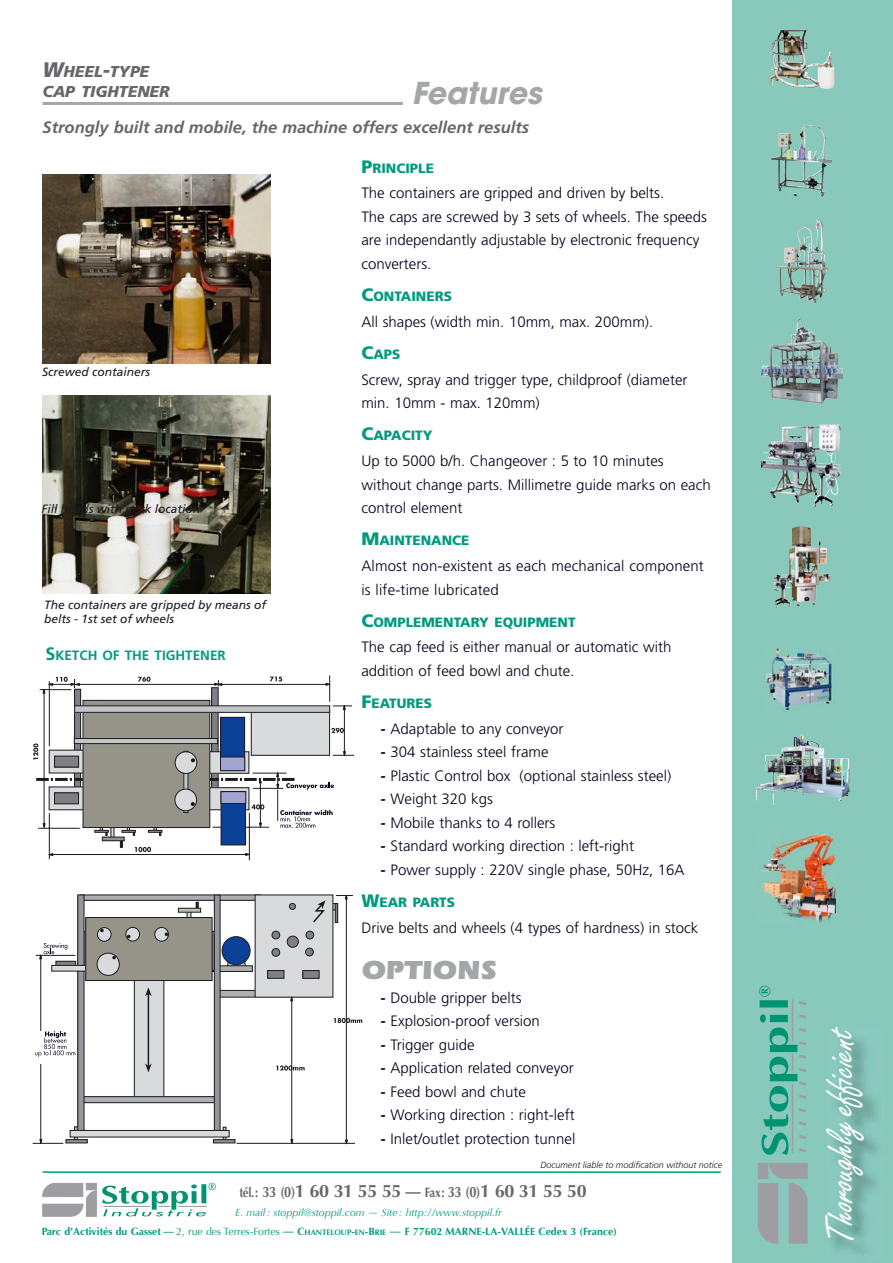
<style>
.page{position:relative;width:893px;height:1263px;background:#fff}
.page>*{position:absolute;margin:0;border:0;box-sizing:border-box;transform-origin:0 0}
.t1{font:39px "Freestyle Script";color:#fff}
.t2{font:italic 700 30px "Avant Garde";color:#a5a6a9}
.t3{font:900 27px "Itc Eras";color:#a5a6a9}
.t4{font:700 18px "Optima";letter-spacing:-.025em;color:#68676c}
.t5{font:italic 700 16.5px "Frutiger";color:#67666b}
.t6{font:italic 900 15.75px/20px "Frutiger";color:#67666b}
.t7{font:300 15px/23.5px "Frutiger";color:#00011a}
.t8{font:900 13.5px "Frutiger";color:#009a7f}
.t9{font:700 13.5px "Frutiger";color:#009a7f}
.t10{font:italic 12px/14.4px "Frutiger";color:#1b1c20}
.t11{font:700 10.5px/18.3px "Optima";color:#009a7f}
.t12{font:italic 300 9px "Frutiger";color:#1b1c20}
.s1{font-size:21px}
.s2{font-size:18px}
.s3{font-weight:700;font-style:italic}
.s4{font-size:13.5px}
.s5{font-size:15px}
.s6{font-weight:400;font-style:italic}
.s7{font-family:"Futura";font-weight:400;font-stretch:condensed}
.s8{font-weight:400}
.s9{font-family:"Eurostile";font-weight:400}
.s10{font-size:7.8px}
</style>
<div class="page">
<div style="left:732px;top:0;width:161px;height:1263px;background:#88c9bc"></div>
<img style="left:794px;top:526px;width:36px;height:80px">
<img style="left:772px;top:41px;width:57px;height:44px">
<img style="left:783px;top:734px;width:68px;height:67px">
<img style="left:765px;top:646px;width:68px;height:66px">
<img style="left:758px;top:833px;width:77px;height:90px">
<img style="left:761px;top:319px;width:82px;height:88px">
<img style="left:778px;top:125px;width:54px;height:65px">
<img style="left:775px;top:219px;width:54px;height:85px">
<img style="left:777px;top:428px;width:60px;height:68px">
<hr style="left:43px;top:1171px;width:678px;height:2px;background:#009a7f">
<hr style="left:792px;top:999px;width:1px;height:43px;background:#9e9ea2">
<svg style="left:758px;top:1163px;width:49px;height:80px"></svg>
<svg style="left:760px;top:1014px;width:46px;height:141px"></svg>
<svg style="left:799px;top:1001px;width:7px;height:4px"></svg>
<hr style="left:43px;top:102px;width:360px;height:3px;background:#a5a6a9">
<svg style="left:42px;top:1183px;width:174px;height:33px"></svg>
<img style="left:43px;top:395px;width:228px;height:198px">
<img style="left:43px;top:174px;width:228px;height:190px">
<svg style="left:33px;top:675px;width:321px;height:185px"></svg>
<svg style="left:32px;top:895px;width:323px;height:249px"></svg>
<svg style="left:39px;top:1139px;width:4px;height:5px"></svg>
<hr style="left:346px;top:895px;width:1px;height:248px;background:#1b1c20">
<svg style="left:344px;top:894px;width:4px;height:5px"></svg>
<svg style="left:345px;top:1139px;width:3px;height:5px"></svg>
<hr style="left:291px;top:997px;width:1px;height:146px;background:#1b1c20">
<svg style="left:290px;top:1139px;width:4px;height:5px"></svg>
<svg style="left:39px;top:943px;width:28px;height:16px"></svg>
<div style="left:34px;top:1031px;width:43px;height:33px;background:#fff"></div>
<svg style="left:35px;top:1031px;width:40px;height:26px"></svg>
<svg style="left:334px;top:1018px;width:28px;height:5px"></svg>
<svg style="left:276px;top:1065px;width:29px;height:5px"></svg>
<svg style="left:289px;top:903px;width:6px;height:6px"></svg>
<div style="left:289px;top:903px;width:7px;height:7px;border:1px solid #1b1c20;border-radius:50%"></div>
<div style="left:268px;top:970px;width:16px;height:8px;background:#817f84"></div>
<div style="left:267px;top:970px;width:17px;height:8px;border:1px solid #1b1c20"></div>
<div style="left:303px;top:970px;width:16px;height:8px;background:#817f84"></div>
<div style="left:302px;top:970px;width:17px;height:9px;border:1px solid #1b1c20"></div>
<div style="left:287px;top:936px;width:11px;height:11px;background:#817f84;border-radius:50%"></div>
<div style="left:287px;top:936px;width:12px;height:11px;border:1px solid #1b1c20;border-radius:50%"></div>
<div style="left:272px;top:931px;width:8px;height:8px;background:#817f84;border-radius:50%"></div>
<div style="left:272px;top:931px;width:8px;height:8px;border:1px solid #1b1c20;border-radius:50%"></div>
<div style="left:306px;top:931px;width:8px;height:8px;background:#817f84;border-radius:50%"></div>
<div style="left:306px;top:931px;width:8px;height:8px;border:1px solid #1b1c20;border-radius:50%"></div>
<div style="left:306px;top:948px;width:7px;height:8px;background:#817f84;border-radius:50%"></div>
<div style="left:305px;top:948px;width:9px;height:8px;border:1px solid #1b1c20;border-radius:50%"></div>
<div style="left:272px;top:948px;width:8px;height:8px;background:#817f84;border-radius:50%"></div>
<div style="left:272px;top:948px;width:8px;height:8px;border:1px solid #1b1c20;border-radius:50%"></div>
<svg style="left:312px;top:900px;width:14px;height:24px"></svg>
<div style="left:86px;top:917px;width:126px;height:63px;background:#969489"></div>
<div style="left:85px;top:917px;width:127px;height:64px;border:1px solid #1b1c20"></div>
<div style="left:70px;top:1130px;width:159px;height:7px;background:#d8dadc"></div>
<div style="left:70px;top:1130px;width:159px;height:7px;border:1px solid #1b1c20"></div>
<div style="left:97px;top:927px;width:14px;height:14px;background:#d8dadc;border-radius:50%"></div>
<div style="left:97px;top:927px;width:14px;height:14px;border:1px solid #1b1c20;border-radius:50%"></div>
<svg style="left:126px;top:927px;width:14px;height:14px"></svg>
<div style="left:126px;top:927px;width:14px;height:14px;border:1px solid #1b1c20;border-radius:50%"></div>
<svg style="left:155px;top:927px;width:13px;height:14px"></svg>
<div style="left:154px;top:927px;width:15px;height:14px;border:1px solid #1b1c20;border-radius:50%"></div>
<div style="left:97px;top:953px;width:22px;height:22px;background:#d8dadc;border-radius:50%"></div>
<div style="left:97px;top:953px;width:23px;height:23px;border:1px solid #1b1c20;border-radius:50%"></div>
<svg style="left:100px;top:929px;width:4px;height:3px"></svg>
<svg style="left:112px;top:956px;width:4px;height:3px"></svg>
<div style="left:222px;top:937px;width:28px;height:28px;background:#0a4197;border-radius:50%"></div>
<div style="left:222px;top:936px;width:28px;height:29px;border:1px solid #1b1c20;border-radius:50%"></div>
<svg style="left:759px;top:1000px;width:29px;height:7px"></svg>
<p class="t6" style="left:43px;top:63px;width:129px"><span class="s1">W</span>HEEL<span class="s1">-</span>TYPE<br>CAP TIGHTENER</p>
<h2 class="t2" style="left:412px;top:82px;width:131px">Features</h2>
<p class="t5" style="left:43px;top:121px;width:488px">Strongly built and mobile, the machine offers excellent results</p>
<p class="t10" style="left:42px;top:366px;width:110px">Screwed containers</p>
<p class="t10" style="left:41px;top:503px;width:160px">Fill heads with neck location</p>
<p class="t10" style="left:44px;top:599px;width:224px">The containers are gripped by means of belts - 1st set of wheels</p>
<p class="t9" style="left:45px;top:650px;width:182px"><span class="s2">S</span>KETCH OF THE TIGHTENER</p>
<p class="t8" style="left:361px;top:163px;width:74px"><span class="s2">P</span>RINCIPLE</p>
<p class="t7" style="left:361px;top:183px;width:347px">The containers are gripped and driven by belts.<br>The caps are screwed by 3 sets of wheels. The speeds are independantly adjustable by electronic frequency converters.</p>
<p class="t8" style="left:361px;top:291px;width:92px"><span class="s2">C</span>ONTAINERS</p>
<p class="t7" style="left:361px;top:311px;width:293px">All shapes (width min. 10mm, max. 200mm).</p>
<p class="t8" style="left:361px;top:349px;width:41px"><span class="s2">C</span>APS</p>
<p class="t7" style="left:361px;top:369px;width:328px">Screw, spray and trigger type, childproof (diameter min. 10mm - max. 120mm)</p>
<p class="t8" style="left:361px;top:430px;width:73px"><span class="s2">C</span>APACITY</p>
<p class="t7" style="left:361px;top:450px;width:351px">Up to 5000 b/h. Changeover : 5 to 10 minutes without change parts. Millimetre guide marks on each control element</p>
<p class="t8" style="left:361px;top:535px;width:110px"><span class="s2">M</span>AINTENANCE</p>
<p class="t7" style="left:361px;top:555px;width:344px">Almost non-existent as each mechanical component is life-time lubricated</p>
<p class="t8" style="left:361px;top:617px;width:216px"><span class="s2">C</span>OMPLEMENTARY EQUIPMENT</p>
<p class="t7" style="left:361px;top:637px;width:312px">The cap feed is either manual or automatic with addition of feed bowl and chute.</p>
<p class="t8" style="left:361px;top:698px;width:72px"><span class="s2">F</span>EATURES</p>
<p class="t7" style="left:380px;top:718px;width:185px"><span class="s3">-</span> Adaptable to any conveyor</p>
<p class="t7" style="left:380px;top:741px;width:170px"><span class="s3">-</span> 304 stainless steel frame</p>
<p class="t7" style="left:380px;top:765px;width:293px"><span class="s3">-</span> Plastic Control box (optional stainless steel)</p>
<p class="t7" style="left:380px;top:788px;width:114px"><span class="s3">-</span> Weight 320 kgs</p>
<p class="t7" style="left:380px;top:812px;width:177px"><span class="s3">-</span> Mobile thanks to 4 rollers</p>
<p class="t7" style="left:380px;top:835px;width:256px"><span class="s3">-</span> Standard working direction : left-right</p>
<p class="t7" style="left:380px;top:859px;width:306px"><span class="s3">-</span> Power supply : 220V single phase, 50Hz, 16A</p>
<p class="t8" style="left:361px;top:897px;width:95px"><span class="s2">W</span>EAR PARTS</p>
<p class="t7" style="left:361px;top:917px;width:338px">Drive belts and wheels (4 types of hardness) in stock</p>
<h3 class="t3" style="left:361px;top:961px;width:137px">OPTIONS</h3>
<p class="t7" style="left:380px;top:987px;width:143px"><span class="s3">-</span> Double gripper belts</p>
<p class="t7" style="left:380px;top:1010px;width:161px"><span class="s3">-</span> Explosion-proof version</p>
<p class="t7" style="left:380px;top:1034px;width:96px"><span class="s3">-</span> Trigger guide</p>
<p class="t7" style="left:380px;top:1057px;width:195px"><span class="s3">-</span> Application related conveyor</p>
<p class="t7" style="left:380px;top:1081px;width:147px"><span class="s3">-</span> Feed bowl and chute</p>
<p class="t7" style="left:380px;top:1104px;width:196px"><span class="s3">-</span> Working direction : right-left</p>
<p class="t7" style="left:380px;top:1128px;width:197px"><span class="s3">-</span> Inlet/outlet protection tunnel</p>
<p class="t12" style="left:540px;top:1161px;width:184px">Document liable to modification without notice</p>
<p class="t4" style="left:239px;top:1180px;width:349px"><span class="s4">tél. :</span> <span class="s5">33 (0)</span>1 60 31 55 55 — <span class="s4">Fax :</span> <span class="s5">33 (0)</span>1 60 31 55 50</p>
<p class="t11" style="left:42px;top:1204px;width:577px;text-indent:193px"><span class="s6">E. mail : stoppil@stoppil.com — Site : http://www.stoppil.fr<br></span>Parc d’Activités du Gasset <span class="s7">—</span> <span class="s8">2, rue des Terres-Fortes</span> <span class="s9">—</span> C<span class="s10">HANTELOUP</span>-<span class="s10">EN</span>-B<span class="s10">RIE</span> <span class="s9">—</span> F 77602 MARNE-LA-VALLÉE Cedex 3 (France)</p>
<h1 class="t1" style="left:827px;top:1243px;width:218px;rotate:-90deg">Thoroughly efficient</h1>
</div>
